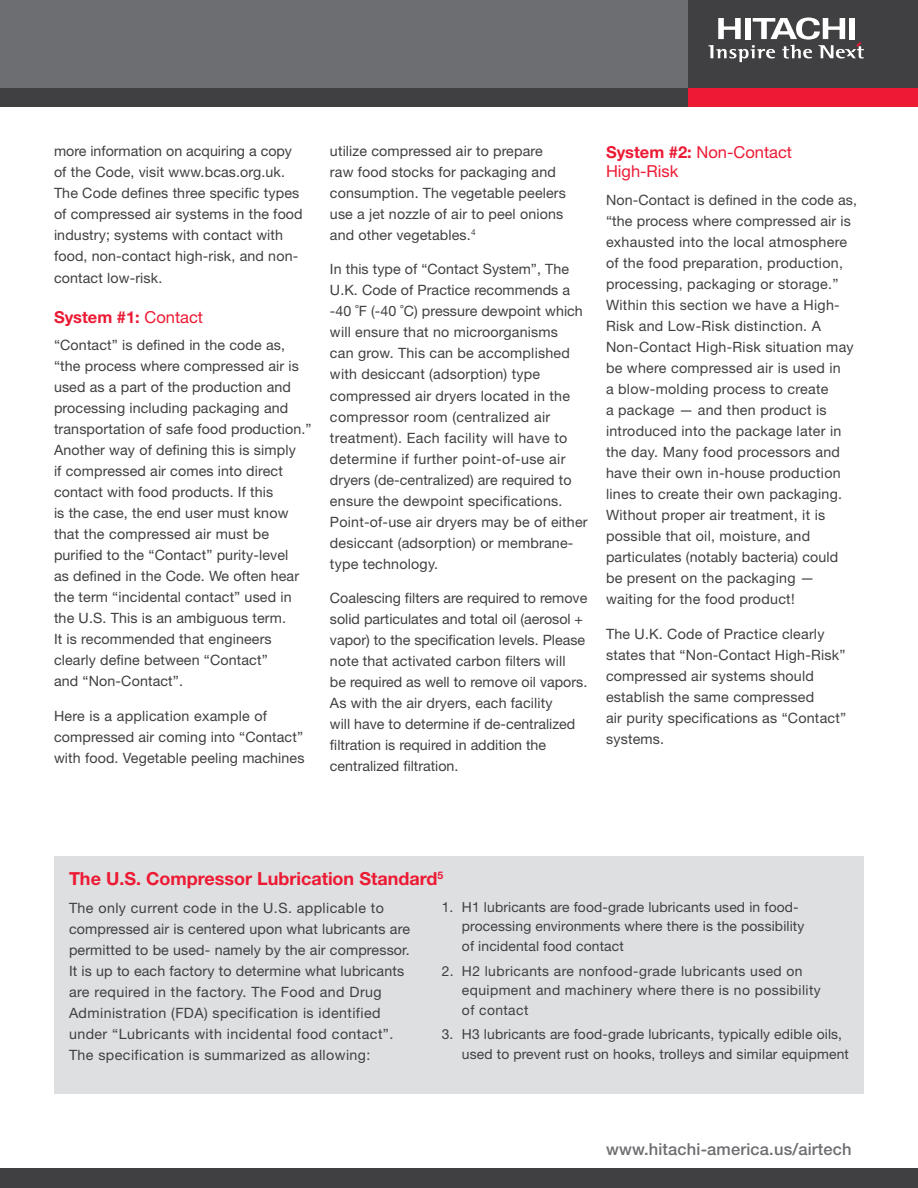
<style>
.page{position:relative;width:918px;height:1188px;background:#fff}
.page>*{position:absolute;margin:0;border:0;box-sizing:border-box;transform-origin:0 0}
.t1{font:700 18px "Helvetica Neue LT Std";color:#ed1a34}
.t2{font:500 16.5px "Helvetica Neue LT Std";letter-spacing:.01em;color:#6d6e71}
.t3{font:16.5px/19.8px "Helvetica Neue LT Std";color:#ed1a34}
.t4{font:700 16.5px "Helvetica Neue LT Std";color:#ed1a34}
.t5{font:14.25px/21px "Helvetica Neue LT Std";letter-spacing:.01em;color:#404042}
.t6{font:14.25px/21px "Helvetica Neue LT Std";letter-spacing:.03em;color:#404042}
.t7{font:13.8px/19.5px "Helvetica Neue LT Std";letter-spacing:.01em;color:#404042}
.t8{font:13.8px/19.5px "Helvetica Neue LT Std";letter-spacing:.03em;color:#404042}
.s1{font-weight:400}
.s2{font-weight:700}
</style>
<div class="page">
<div style="left:54px;top:856px;width:810px;height:238px;background:#dedfe0"></div>
<div style="left:685px;top:86px;width:233px;height:21px;background:#ed1a34"></div>
<div style="left:0;top:86px;width:687px;height:21px;background:#404042"></div>
<div style="left:670px;top:0;width:248px;height:87px;background:#404042"></div>
<svg style="left:708px;top:17px;width:156px;height:45px"></svg>
<div style="left:0;top:0;width:687px;height:87px;background:#6d6e71"></div>
<div style="left:0;top:1169px;width:918px;height:19px;background:#404042"></div>
<p class="t5" style="left:54px;top:140px;width:250px">more information on acquiring a copy of the Code, visit www.bcas.org.uk.<br>The Code defines three specific types of compressed air systems in the food industry; systems with contact with food, non-contact high-risk, and non&shy;contact low-risk.</p>
<p class="t4" style="left:54px;top:307px;width:151px">System #1: <span class="s1">Contact</span></p>
<p class="t5" style="left:54px;top:335px;width:259px">“Contact” is defined in the code as, “the process where compressed air is used as a part of the production and processing including packaging and transportation of safe food production.” Another way of defining this is simply<br>if compressed air comes into direct contact with food products. If this<br>is the case, the end user must know that the compressed air must be purified to the “Contact” purity-level<br>as defined in the Code. We often hear the term “incidental contact” used in the U.S. This is an ambiguous term.<br>It is recommended that engineers clearly define between “Contact”<br>and “Non-Contact”.</p>
<p class="t5" style="left:54px;top:705px;width:252px">Here is a application example of compressed air coming into “Contact” with food. Vegetable peeling machines</p>
<p class="t5" style="left:330px;top:140px;width:237px">utilize compressed air to prepare raw food stocks for packaging and consumption. The vegetable peelers use a jet nozzle of air to peel onions and other vegetables.<sup>4</sup></p>
<p class="t5" style="left:330px;top:259px;width:259px">In this type of “Contact System”, The U.K. Code of Practice recommends a -40 ˚F (-40 ˚C) pressure dewpoint which will ensure that no microorganisms<br>can grow. This can be accomplished with desiccant (adsorption) type compressed air dryers located in the compressor room (centralized air treatment). Each facility will have to determine if further point-of-use air dryers (de-centralized) are required to ensure the dewpoint specifications.<br>Point-of-use air dryers may be of either desiccant (adsorption) or membrane&shy;type technology.</p>
<p class="t5" style="left:330px;top:587px;width:259px">Coalescing filters are required to remove solid particulates and total oil (aerosol + vapor) to the specification levels. Please note that activated carbon filters will<br>be required as well to remove oil vapors.<br>As with the air dryers, each facility<br>will have to determine if de-centralized filtration is required in addition the centralized filtration.</p>
<p class="t3" style="left:606px;top:142px;width:188px"><span class="s2">System #2:</span> Non-Contact<br>High-Risk</p>
<p class="t5" style="left:606px;top:189px;width:253px">Non-Contact is defined in the code as, “the process where compressed air is exhausted into the local atmosphere of the food preparation, production, processing, packaging or storage.” Within this section we have a High-Risk and Low-Risk distinction. A Non-Contact High-Risk situation may be where compressed air is used in<br>a blow-molding process to create<br>a package — and then product is introduced into the package later in the day. Many food processors and have their own in-house production lines to create their own packaging.<br>Without proper air treatment, it is possible that oil, moisture, and particulates (notably bacteria) could be present on the packaging — waiting for the food product!</p>
<p class="t5" style="left:606px;top:623px;width:242px">The U.K. Code of Practice clearly states that “Non-Contact High-Risk” compressed air systems should establish the same compressed<br>air purity specifications as “Contact” systems.</p>
<p class="t1" style="left:69px;top:868px;width:376px">The U.S. Compressor Lubrication Standard<sup>5</sup></p>
<p class="t6" style="left:69px;top:897px;width:343px">The only current code in the U.S. applicable to compressed air is centered upon what lubricants are permitted to be used- namely by the air compressor.<br>It is up to each factory to determine what lubricants are required in the factory. The Food and Drug Administration (FDA) specification is identified under “Lubricants with incidental food contact”.<br>The specification is summarized as allowing:</p>
<p class="t7" style="left:462px;top:897px;width:344px;text-indent:-20px">1. H1 lubricants are food-grade lubricants used in food&shy;processing environments where there is the possibility of incidental food contact</p>
<p class="t8" style="left:462px;top:961px;width:360px;text-indent:-20px">2. H2 lubricants are nonfood-grade lubricants used on equipment and machinery where there is no possibility of contact</p>
<p class="t7" style="left:462px;top:1025px;width:388px;text-indent:-20px">3. H3 lubricants are food-grade lubricants, typically edible oils, used to prevent rust on hooks, trolleys and similar equipment</p>
<p class="t2" style="left:606px;top:1139px;width:247px">www.hitachi-america.us/airtech</p>
</div>
